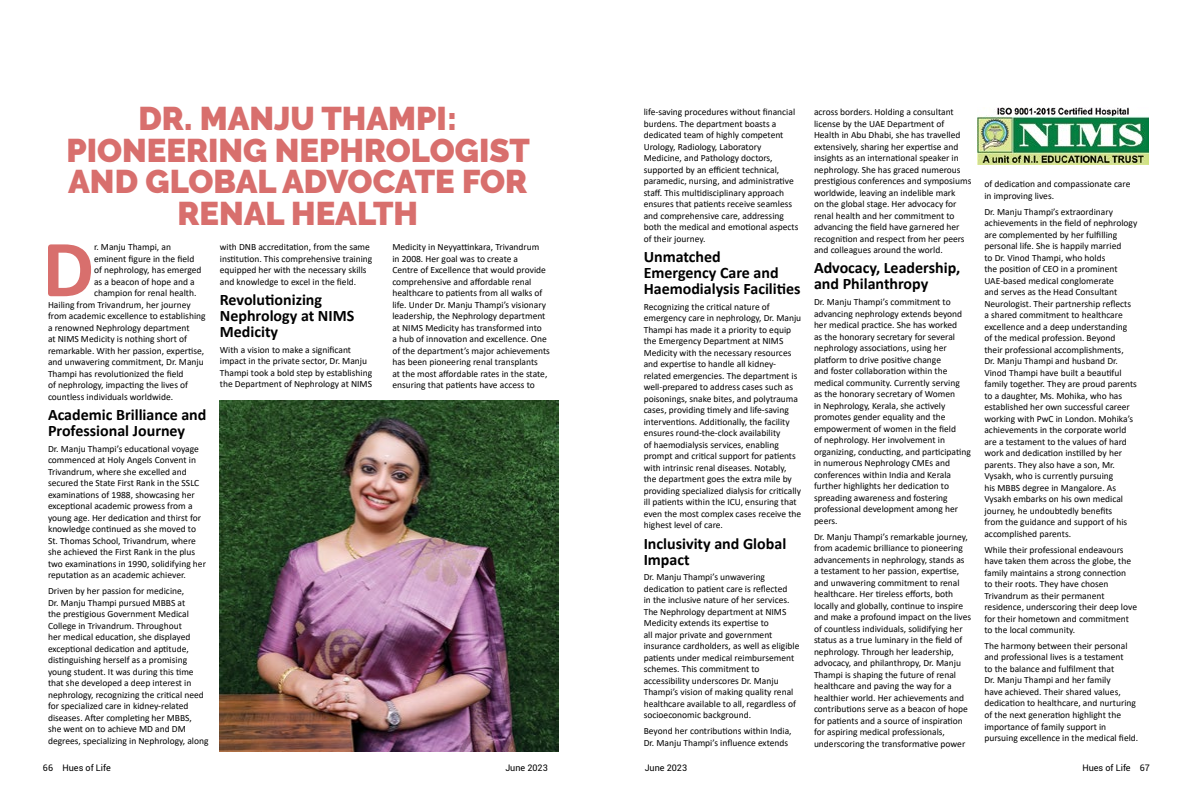
<style>
.page{position:relative;width:1191px;height:794px;background:#fff}
.page>*{position:absolute;margin:0;border:0;box-sizing:border-box;transform-origin:0 0}
.t1{font:700 82px "Calibri";color:#d86f6d}
.t2{font:900 32.7px/31.8px "Raleway";color:#d86f6d;text-align:center}
.t3{font:700 16px/16px "Calibri";color:#000}
.t4{font:9.5px/11.5px "Calibri";color:#000}
.t5{font:9px "Roboto";color:#000}
</style>
<div class="page">
<img style="left:220px;top:400px;width:338px;height:351px">
<img style="left:977px;top:107px;width:171px;height:58px">
<h2 class="t2" style="left:66px;top:102px;width:465px">DR. MANJU THAMPI:<br>PIONEERING NEPHROLOGIST<br>AND GLOBAL ADVOCATE FOR<br>RENAL HEALTH</h2>
<h1 class="t1" style="left:42px;top:211px;width:53px">D</h1>
<p class="t4" style="left:94px;top:241px;width:78px">r. Manju Thampi, an</p>
<p class="t4" style="left:220px;top:241px;width:154px">with DNB accreditation, from the same institution. This comprehensive training equipped her with the necessary skills and knowledge to excel in the field.</p>
<h3 class="t3" style="left:220px;top:291px;width:136px">Revolutionizing<br>Nephrology at NIMS<br>Medicity</h3>
<p class="t4" style="left:220px;top:343px;width:154px">With a vision to make a significant impact in the private sector, Dr. Manju Thampi took a bold step by establishing the Department of Nephrology at NIMS</p>
<p class="t4" style="left:392px;top:241px;width:159px">Medicity in Neyyattinkara, Trivandrum<br>in 2008. Her goal was to create a<br>Centre of Excellence that would provide comprehensive and affordable renal healthcare to patients from all walks of life. Under Dr. Manju Thampi’s visionary leadership, the Nephrology department at NIMS Medicity has transformed into<br>a hub of innovation and excellence. One of the department’s major achievements has been pioneering renal transplants<br>at the most affordable rates in the state, ensuring that patients have access to</p>
<p class="t4" style="left:94px;top:252px;width:102px">eminent figure in the field</p>
<p class="t4" style="left:94px;top:264px;width:109px">of nephrology, has emerged</p>
<p class="t4" style="left:94px;top:275px;width:102px">as a beacon of hope and a</p>
<p class="t4" style="left:94px;top:287px;width:104px">champion for renal health.</p>
<p class="t4" style="left:48px;top:299px;width:144px">Hailing from Trivandrum, her journey</p>
<p class="t4" style="left:48px;top:310px;width:159px">from academic excellence to establishing</p>
<p class="t4" style="left:48px;top:322px;width:143px">a renowned Nephrology department</p>
<p class="t4" style="left:48px;top:333px;width:141px">at NIMS Medicity is nothing short of</p>
<p class="t4" style="left:48px;top:345px;width:158px">remarkable. With her passion, expertise,</p>
<p class="t4" style="left:48px;top:356px;width:157px">and unwavering commitment, Dr. Manju</p>
<p class="t4" style="left:48px;top:368px;width:137px">Thampi has revolutionized the field</p>
<p class="t4" style="left:48px;top:379px;width:142px">of nephrology, impacting the lives of</p>
<p class="t4" style="left:48px;top:391px;width:127px">countless individuals worldwide.</p>
<h3 class="t3" style="left:48px;top:406px;width:160px">Academic Brilliance and<br>Professional Journey</h3>
<p class="t4" style="left:48px;top:442px;width:159px">Dr. Manju Thampi’s educational voyage commenced at Holy Angels Convent in Trivandrum, where she excelled and secured the State First Rank in the SSLC examinations of 1988, showcasing her exceptional academic prowess from a young age. Her dedication and thirst for knowledge continued as she moved to St. Thomas School, Trivandrum, where she achieved the First Rank in the plus two examinations in 1990, solidifying her reputation as an academic achiever.</p>
<p class="t4" style="left:48px;top:585px;width:162px">Driven by her passion for medicine,<br>Dr. Manju Thampi pursued MBBS at<br>the prestigious Government Medical College in Trivandrum. Throughout<br>her medical education, she displayed exceptional dedication and aptitude, distinguishing herself as a promising young student. It was during this time that she developed a deep interest in nephrology, recognizing the critical need for specialized care in kidney-related diseases. After completing her MBBS,<br>she went on to achieve MD and DM degrees, specializing in Nephrology, along</p>
<p class="t4" style="left:643px;top:106px;width:156px">life-saving procedures without financial burdens. The department boasts a dedicated team of highly competent Urology, Radiology, Laboratory Medicine, and Pathology doctors, supported by an efficient technical, paramedic, nursing, and administrative staff. This multidisciplinary approach ensures that patients receive seamless and comprehensive care, addressing both the medical and emotional aspects of their journey.</p>
<h3 class="t3" style="left:643px;top:248px;width:158px">Unmatched<br>Emergency Care and<br>Haemodialysis Facilities</h3>
<p class="t4" style="left:643px;top:300px;width:159px">Recognizing the critical nature of emergency care in nephrology, Dr. Manju Thampi has made it a priority to equip the Emergency Department at NIMS Medicity with the necessary resources and expertise to handle all kidney&shy;related emergencies. The department is well-prepared to address cases such as poisonings, snake bites, and polytrauma cases, providing timely and life-saving interventions. Additionally, the facility ensures round-the-clock availability<br>of haemodialysis services, enabling prompt and critical support for patients with intrinsic renal diseases. Notably, the department goes the extra mile by providing specialized dialysis for critically ill patients within the ICU, ensuring that even the most complex cases receive the highest level of care.</p>
<h3 class="t3" style="left:643px;top:535px;width:144px">Inclusivity and Global<br>Impact</h3>
<p class="t4" style="left:643px;top:571px;width:157px">Dr. Manju Thampi’s unwavering dedication to patient care is reflected<br>in the inclusive nature of her services.<br>The Nephrology department at NIMS Medicity extends its expertise to<br>all major private and government insurance cardholders, as well as eligible patients under medical reimbursement schemes. This commitment to accessibility underscores Dr. Manju Thampi’s vision of making quality renal healthcare available to all, regardless of socioeconomic background.</p>
<p class="t4" style="left:643px;top:725px;width:149px">Beyond her contributions within India,<br>Dr. Manju Thampi’s influence extends</p>
<p class="t4" style="left:814px;top:106px;width:159px">across borders. Holding a consultant license by the UAE Department of Health in Abu Dhabi, she has travelled extensively, sharing her expertise and insights as an international speaker in nephrology. She has graced numerous prestigious conferences and symposiums worldwide, leaving an indelible mark<br>on the global stage. Her advocacy for renal health and her commitment to advancing the field have garnered her recognition and respect from her peers and colleagues around the world.</p>
<h3 class="t3" style="left:814px;top:260px;width:148px">Advocacy, Leadership, and Philanthropy</h3>
<p class="t4" style="left:814px;top:296px;width:158px">Dr. Manju Thampi’s commitment to advancing nephrology extends beyond her medical practice. She has worked<br>as the honorary secretary for several nephrology associations, using her platform to drive positive change<br>and foster collaboration within the medical community. Currently serving<br>as the honorary secretary of Women<br>in Nephrology, Kerala, she actively promotes gender equality and the empowerment of women in the field<br>of nephrology. Her involvement in organizing, conducting, and participating in numerous Nephrology CMEs and conferences within India and Kerala further highlights her dedication to spreading awareness and fostering professional development among her peers.</p>
<p class="t4" style="left:814px;top:530px;width:159px">Dr. Manju Thampi’s remarkable journey, from academic brilliance to pioneering advancements in nephrology, stands as a testament to her passion, expertise, and unwavering commitment to renal healthcare. Her tireless efforts, both locally and globally, continue to inspire and make a profound impact on the lives of countless individuals, solidifying her status as a true luminary in the field of nephrology. Through her leadership, advocacy, and philanthropy, Dr. Manju Thampi is shaping the future of renal healthcare and paving the way for a healthier world. Her achievements and contributions serve as a beacon of hope for patients and a source of inspiration for aspiring medical professionals, underscoring the transformative power</p>
<p class="t4" style="left:984px;top:178px;width:147px">of dedication and compassionate care in improving lives.</p>
<p class="t4" style="left:984px;top:205px;width:154px">Dr. Manju Thampi’s extraordinary achievements in the field of nephrology are complemented by her fulfilling personal life. She is happily married<br>to Dr. Vinod Thampi, who holds<br>the position of CEO in a prominent UAE-based medical conglomerate<br>and serves as the Head Consultant Neurologist. Their partnership reflects a shared commitment to healthcare excellence and a deep understanding of the medical profession. Beyond<br>their professional accomplishments,<br>Dr. Manju Thampi and husband Dr.<br>Vinod Thampi have built a beautiful family together. They are proud parents to a daughter, Ms. Mohika, who has established her own successful career working with PwC in London. Mohika’s achievements in the corporate world are a testament to the values of hard work and dedication instilled by her parents. They also have a son, Mr.<br>Vysakh, who is currently pursuing<br>his MBBS degree in Mangalore. As Vysakh embarks on his own medical journey, he undoubtedly benefits<br>from the guidance and support of his accomplished parents.</p>
<p class="t4" style="left:984px;top:543px;width:154px">While their professional endeavours have taken them across the globe, the family maintains a strong connection<br>to their roots. They have chosen Trivandrum as their permanent residence, underscoring their deep love for their hometown and commitment to the local community.</p>
<p class="t4" style="left:984px;top:640px;width:155px">The harmony between their personal and professional lives is a testament<br>to the balance and fulfilment that<br>Dr. Manju Thampi and her family<br>have achieved. Their shared values, dedication to healthcare, and nurturing of the next generation highlight the importance of family support in pursuing excellence in the medical field.</p>
<p class="t5" style="left:43px;top:761px;width:69px">66 Hues of Life</p>
<p class="t5" style="left:505px;top:761px;width:44px">June 2023</p>
<p class="t5" style="left:644px;top:761px;width:44px">June 2023</p>
<p class="t5" style="left:1082px;top:761px;width:69px">Hues of Life 67</p>
</div>
